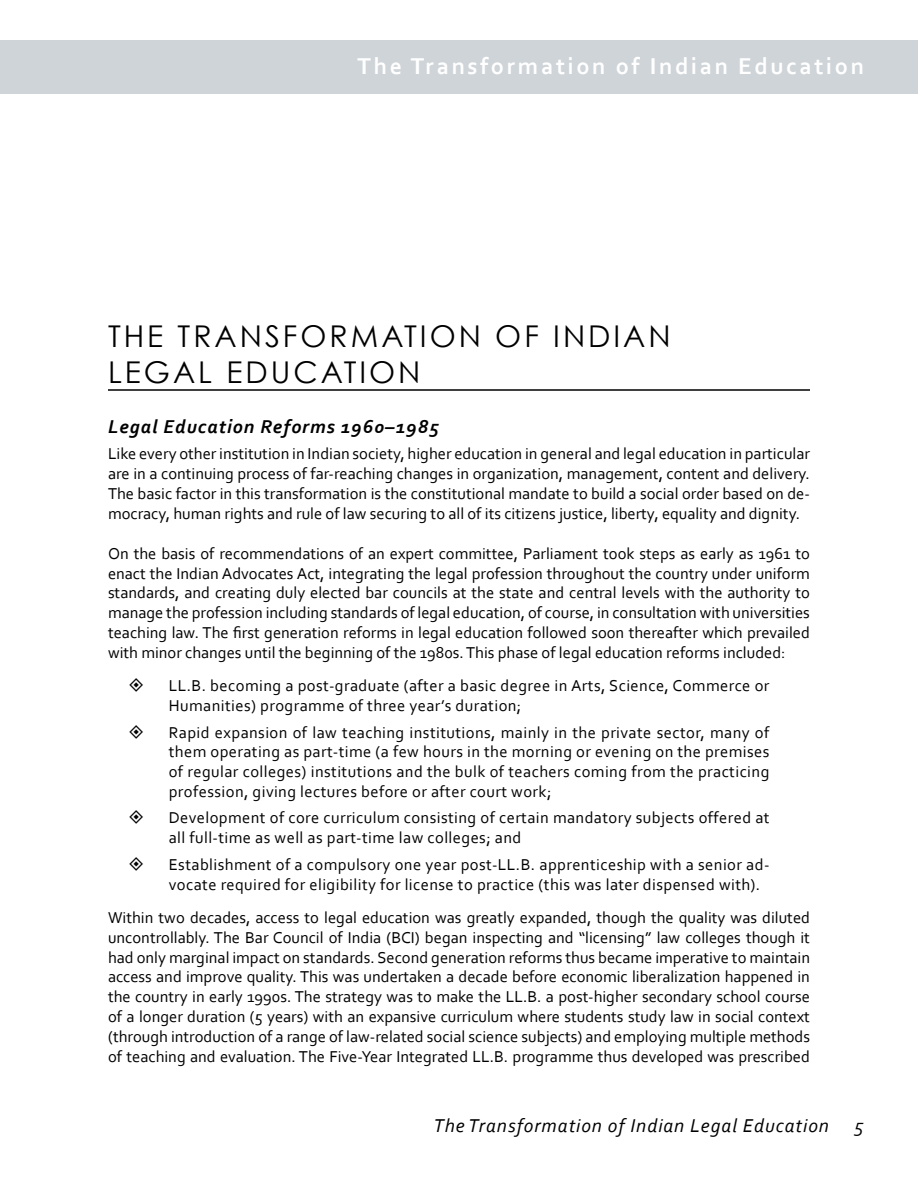
<style>
.page{position:relative;width:918px;height:1188px;background:#fff}
.page>*{position:absolute;margin:0;border:0;box-sizing:border-box;transform-origin:0 0}
.t1{font:30px/36px "Century Gothic";letter-spacing:.1em;color:#000}
.t2{font:700 24px "Corbel";letter-spacing:.11em;color:#fff}
.t3{font:italic 19.5px "Corbel";letter-spacing:.05em;color:#000}
.t4{font:italic 700 19.5px "Corbel";letter-spacing:.05em;color:#000}
.t5{font:16.5px/19.8px "Corbel";letter-spacing:.025em;color:#000;text-align:justify}
</style>
<div class="page">
<div style="left:0;top:40px;width:918px;height:54px;background:#cfd4d8"></div>
<hr style="left:108px;top:389px;width:702px;height:2px;background:#000">
<h2 class="t2" style="left:358px;top:51px;width:508px">The Transformation of Indian Education</h2>
<h1 class="t1" style="left:108px;top:317px;width:564px">TH E TRANSFORMATION OF INDIAN<br>LEGAL EDUCATION</h1>
<p class="t4" style="left:108px;top:414px;width:332px">Legal Education Reforms 1960–1985</p>
<p class="t5" style="left:108px;top:444px;width:704px">Like every other institution in Indian society, higher education in general and legal education in particular are in a continuing process of far-reaching changes in organization, management, content and delivery.<br>The basic factor in this transformation is the constitutional mandate to build a social order based on de&shy;mocracy, human rights and rule of law securing to all of its citizens justice, liberty, equality and dignity.</p>
<p class="t5" style="left:108px;top:543px;width:704px">On the basis of recommendations of an expert committee, Parliament took steps as early as 1961 to enact the Indian Advocates Act, integrating the legal profession throughout the country under uniform standards, and creating duly elected bar councils at the state and central levels with the authority to manage the profession including standards of legal education, of course, in consultation with universities teaching law. The first generation reforms in legal education followed soon thereafter which prevailed with minor changes until the beginning of the 1980s. This phase of legal education reforms included:</p>
<p class="t5" style="left:169px;top:675px;width:602px">LL.B. becoming a post-graduate (after a basic degree in Arts, Science, Commerce or<br>Humanities) programme of three year’s duration;</p>
<p class="t5" style="left:169px;top:722px;width:602px">Rapid expansion of law teaching institutions, mainly in the private sector, many of them operating as part-time (a few hours in the morning or evening on the premises of regular colleges) institutions and the bulk of teachers coming from the practicing profession, giving lectures before or after court work;</p>
<p class="t5" style="left:169px;top:808px;width:602px">Development of core curriculum consisting of certain mandatory subjects offered at all full-time as well as part-time law colleges; and</p>
<p class="t5" style="left:169px;top:854px;width:602px">Establishment of a compulsory one year post-LL.B. apprenticeship with a senior ad&shy;vocate required for eligibility for license to practice (this was later dispensed with).</p>
<p class="t5" style="left:108px;top:907px;width:704px">Within two decades, access to legal education was greatly expanded, though the quality was diluted uncontrollably. The Bar Council of India (BCI) began inspecting and “licensing” law colleges though it had only marginal impact on standards. Second generation reforms thus became imperative to maintain access and improve quality. This was undertaken a decade before economic liberalization happened in the country in early 1990s. The strategy was to make the LL.B. a post-higher secondary school course of a longer duration (5 years) with an expansive curriculum where students study law in social context (through introduction of a range of law-related social science subjects) and employing multiple methods of teaching and evaluation. The Five-Year Integrated LL.B. programme thus developed was prescribed</p>
<p class="t3" style="left:434px;top:1114px;width:397px">The Transformation of Indian Legal Education</p>
<p class="t3" style="left:854px;top:1114px;width:11px">5</p>
</div>
